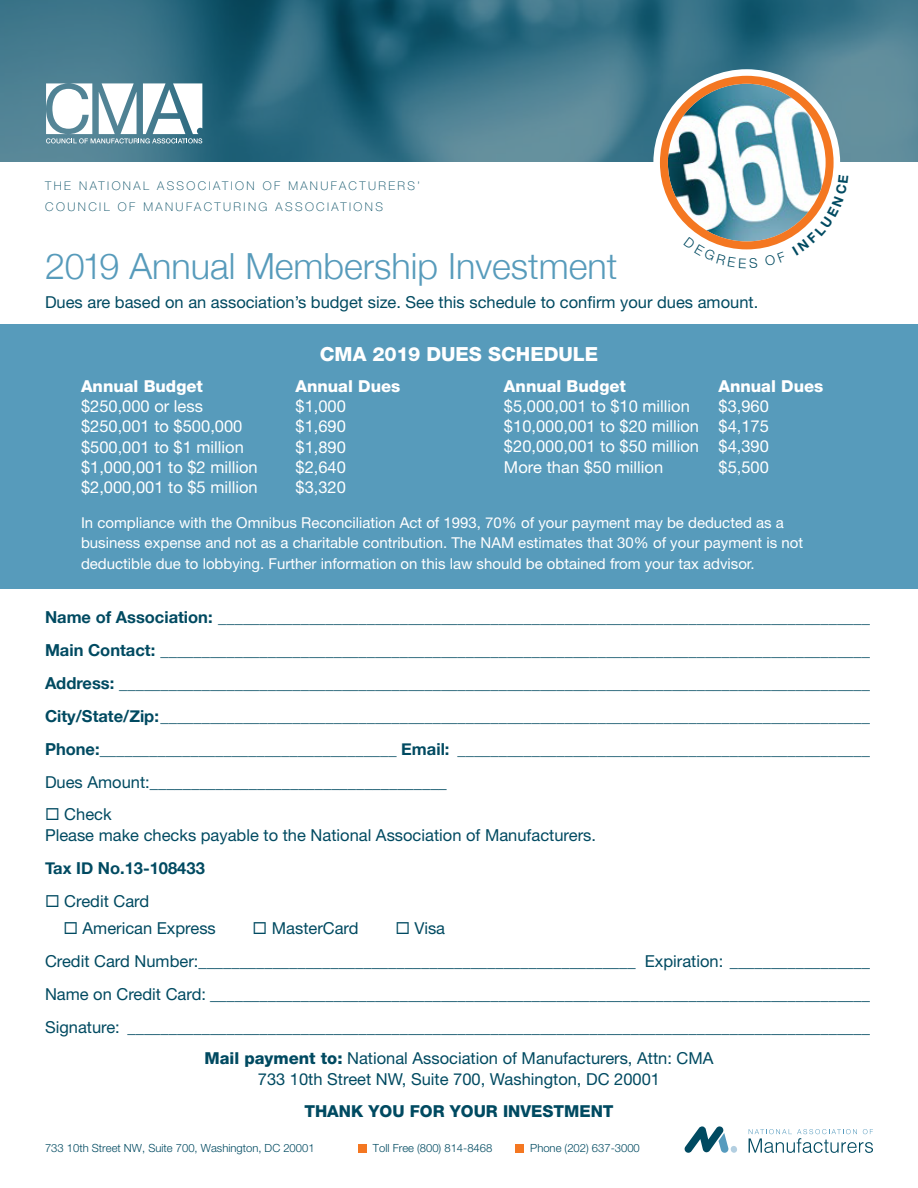
<style>
.page{position:relative;width:918px;height:1188px;background:#fff}
.page>*{position:absolute;margin:0;border:0;box-sizing:border-box;transform-origin:0 0}
.t1{font:300 36px "Helvetica Neue";color:#579bbb}
.t2{font:800 19.5px "Helvetica Neue";color:#fff}
.t3{font:16.5px/33px "Helvetica Neue";color:#004a61}
.t4{font:700 16.5px/33px "Helvetica Neue";color:#004a61;text-align:justify}
.t5{font:16.5px/20.2px "Helvetica Neue";color:#fff;text-align:justify}
.t6{font:800 16.5px "Helvetica Neue";color:#fff}
.t7{font:800 16.5px "Helvetica Neue";color:#004a61}
.t8{font:15px/20.2px "Helvetica Neue";color:#fff}
.t9{font:100 12px/21px "Helvetica Neue";letter-spacing:.2em;color:#004a61}
.t10{font:300 11.25px "Helvetica Neue";color:#004a61}
.s1{font-weight:800}
</style>
<div class="page">
<img style="left:0;top:0;width:918px;height:162px">
<svg style="left:46px;top:83px;width:156px;height:60px"></svg>
<svg style="left:657px;top:73px;width:180px;height:180px;fill:#f47721"></svg>
<div style="left:653px;top:69px;width:187px;height:187px;border:7px solid #fff;border-radius:50%"></div>
<img style="left:668px;top:84px;width:158px;height:157px;border-radius:79px">
<div style="left:660px;top:76px;width:174px;height:173px;border:8px solid #f47721;border-radius:50%"></div>
<div style="left:0;top:324px;width:918px;height:265px;background:#579bbb"></div>
<div style="left:358px;top:1144px;width:8px;height:8px;background:#f47721"></div>
<div style="left:515px;top:1144px;width:9px;height:8px;background:#f47721"></div>
<svg style="left:749px;top:1129px;width:124px;height:24px"></svg>
<svg style="left:685px;top:1126px;width:52px;height:27px"></svg>
<svg style="left:691px;top:237px;width:67px;height:19px"></svg>
<svg style="left:765px;top:251px;width:10px;height:3px"></svg>
<svg style="left:792px;top:174px;width:47px;height:70px"></svg>
<p class="t9" style="left:45px;top:176px;width:376px">THE NATIONAL ASSOCIATION OF MANUFACTURERS’<br>COUNCIL OF MANUFACTURING ASSOCIATIONS</p>
<h1 class="t1" style="left:45px;top:237px;width:574px">2019 Annual Membership Investment</h1>
<p class="t3" style="left:45px;top:285px;width:715px">Dues are based on an association’s budget size. See this schedule to confirm your dues amount.</p>
<p class="t2" style="left:320px;top:342px;width:280px">CMA 2019 DUES SCHEDULE</p>
<p class="t6" style="left:81px;top:376px;width:123px">Annual Budget</p>
<p class="t6" style="left:296px;top:376px;width:106px">Annual Dues</p>
<p class="t5" style="left:81px;top:396px;width:123px">$250,000 or less</p>
<p class="t5" style="left:296px;top:396px;width:52px">$1,000</p>
<p class="t5" style="left:81px;top:416px;width:163px">$250,001 to $500,000</p>
<p class="t5" style="left:296px;top:416px;width:52px">$1,690</p>
<p class="t5" style="left:81px;top:436px;width:164px">$500,001 to $1 million</p>
<p class="t5" style="left:296px;top:436px;width:52px">$1,890</p>
<p class="t5" style="left:81px;top:457px;width:178px">$1,000,001 to $2 million</p>
<p class="t5" style="left:296px;top:457px;width:52px">$2,640</p>
<p class="t5" style="left:81px;top:477px;width:178px">$2,000,001 to $5 million</p>
<p class="t5" style="left:296px;top:477px;width:52px">$3,320</p>
<p class="t6" style="left:504px;top:376px;width:123px">Annual Budget</p>
<p class="t6" style="left:718px;top:376px;width:106px">Annual Dues</p>
<p class="t5" style="left:504px;top:396px;width:187px">$5,000,001 to $10 million</p>
<p class="t5" style="left:504px;top:396px;width:266px;text-indent:214px">$3,960 $10,000,001 to $20 million $4,175 $20,000,001 to $50 million $4,390<br>More than $50 million</p>
<p class="t5" style="left:718px;top:456px;width:52px">$5,500</p>
<p class="t8" style="left:81px;top:512px;width:724px">In compliance with the Omnibus Reconciliation Act of 1993, 70% of your payment may be deducted as a business expense and not as a charitable contribution. The NAM estimates that 30% of your payment is not deductible due to lobbying. Further information on this law should be obtained from your tax advisor.</p>
<p class="t4" style="left:45px;top:601px;width:826px">Name of Association: _______________________________________________________________________________ Main Contact: ______________________________________________________________________________________ Address: ___________________________________________________________________________________________ City/State/Zip:______________________________________________________________________________________ Phone:____________________________________ Email: __________________________________________________</p>
<p class="t3" style="left:45px;top:766px;width:403px">Dues Amount:____________________________________</p>
<p class="t3" style="left:45px;top:803px;width:553px;line-height:21px">◻ Check<br>Please make checks payable to the National Association of Manufacturers.</p>
<p class="t4" style="left:45px;top:852px;width:161px">Tax ID No.13-108433</p>
<p class="t3" style="left:45px;top:884px;width:106px">◻ Credit Card</p>
<p class="t3" style="left:63px;top:911px;width:154px">◻ American Express</p>
<p class="t3" style="left:253px;top:911px;width:108px">◻ MasterCard</p>
<p class="t3" style="left:45px;top:911px;width:826px;text-indent:350px">◻ Visa<br>Credit Card Number:_____________________________________________________ Expiration: _________________ Name on Credit Card: ________________________________________________________________________________ Signature: __________________________________________________________________________________________</p>
<p class="t3" style="left:204px;top:1048px;width:511px;line-height:21px;text-align:center"><span class="s1">Mail payment to:</span> National Association of Manufacturers, Attn: CMA<br>733 10th Street NW, Suite 700, Washington, DC 20001</p>
<p class="t7" style="left:304px;top:1101px;width:311px">THANK YOU FOR YOUR INVESTMENT</p>
<p class="t10" style="left:45px;top:1142px;width:271px">733 10th Street NW, Suite 700, Washington, DC 20001</p>
<p class="t10" style="left:373px;top:1142px;width:121px">Toll Free (800) 814-8468</p>
<p class="t10" style="left:530px;top:1142px;width:111px">Phone (202) 637-3000</p>
</div>
